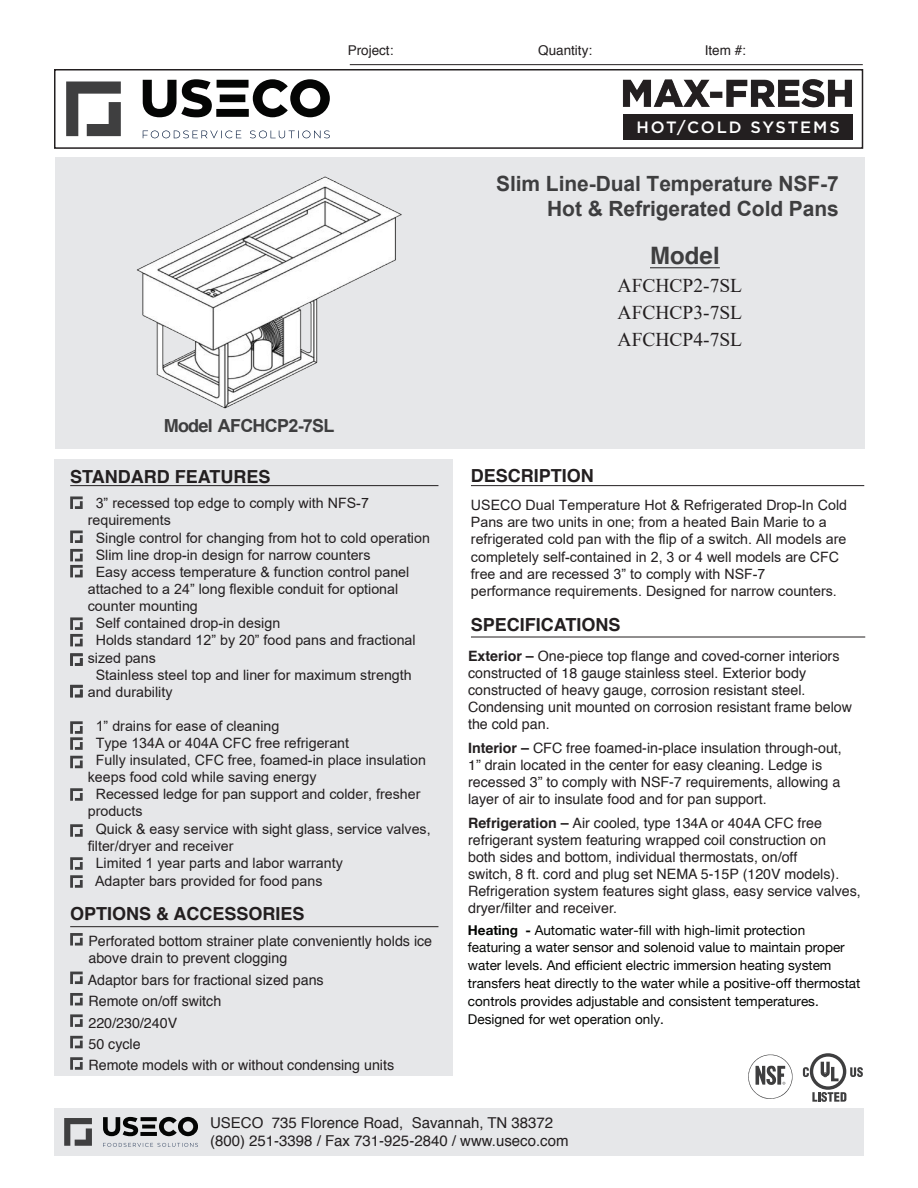
<style>
.page{position:relative;width:918px;height:1188px;background:#fff}
.page>*{position:absolute;margin:0;border:0;box-sizing:border-box;transform-origin:0 0}
.t1{font:700 24px "Helvetica";letter-spacing:.005em;color:#3e3e3f}
.t2{font:700 21px/25.2px "Arial";letter-spacing:-.005em;color:#3e3e3f;text-align:right}
.t3{font:19.5px/27px "Times New Roman";color:#231f20;text-align:justify}
.HEADER_w_Rule{font:700 18px "Helvetica";color:#231f20}
.t4{font:700 18px "Arial";letter-spacing:-.04em;color:#3e3e3f}
.t5{font:500 16.35px "Gotham";letter-spacing:.12em;color:#fff}
.t6{font:15px/18px "Helvetica";color:#231f20}
.HEADER_w_Rule-2{font:14.25px/17.2px "Arial";color:#231f20}
.t7{font:14.25px/17.1px "Helvetica";color:#231f20}
.t8{font:13.5px/17.9px "Helvetica Neue";color:#040503}
.t9{font:13.5px "Helvetica";color:#231f20}
.s1{font-family:"Helvetica"}
.s2{font-weight:700}
</style>
<div class="page">
<div style="left:54px;top:1108px;width:810px;height:48px;background:#e6e7e9"></div>
<svg style="left:143px;top:79px;width:187px;height:38px"></svg>
<svg style="left:143px;top:131px;width:187px;height:7px"></svg>
<svg style="left:66px;top:81px;width:55px;height:55px"></svg>
<div style="left:55px;top:158px;width:809px;height:291px;background:#e6e7e9"></div>
<svg style="left:103px;top:1117px;width:95px;height:19px"></svg>
<svg style="left:103px;top:1143px;width:95px;height:4px"></svg>
<svg style="left:64px;top:1118px;width:28px;height:28px"></svg>
<div style="left:54px;top:459px;width:399px;height:617px;background:#e6e7e9"></div>
<div style="left:54px;top:69px;width:809px;height:80px;border:2px solid #231f20"></div>
<hr style="left:350px;top:64px;width:513px;height:1px;background:#231f20">
<hr style="left:70px;top:926px;width:368px;height:1px;background:#231f20">
<svg style="left:70px;top:933px;width:13px;height:13px"></svg>
<svg style="left:70px;top:972px;width:13px;height:12px"></svg>
<svg style="left:70px;top:993px;width:13px;height:12px"></svg>
<svg style="left:70px;top:1014px;width:13px;height:13px"></svg>
<svg style="left:70px;top:1036px;width:13px;height:12px"></svg>
<svg style="left:70px;top:1057px;width:13px;height:13px"></svg>
<hr style="left:70px;top:485px;width:368px;height:1px;background:#231f20">
<svg style="left:70px;top:496px;width:13px;height:13px"></svg>
<svg style="left:70px;top:531px;width:13px;height:12px"></svg>
<svg style="left:70px;top:721px;width:13px;height:29px"></svg>
<svg style="left:70px;top:756px;width:13px;height:12px"></svg>
<svg style="left:70px;top:788px;width:13px;height:13px"></svg>
<hr style="left:471px;top:485px;width:393px;height:1px;background:#231f20">
<hr style="left:471px;top:637px;width:394px;height:1px;background:#231f20">
<svg style="left:748px;top:1054px;width:44px;height:45px"></svg>
<svg style="left:803px;top:1053px;width:60px;height:49px"></svg>
<img style="left:622px;top:74px;width:241px;height:37px">
<div style="left:624px;top:114px;width:229px;height:26px;background:#231f20"></div>
<svg style="left:70px;top:685px;width:13px;height:12px"></svg>
<svg style="left:70px;top:653px;width:13px;height:13px"></svg>
<svg style="left:70px;top:824px;width:13px;height:13px"></svg>
<hr style="left:650px;top:267px;width:70px;height:1px;background:#3e3e3f">
<svg style="left:70px;top:857px;width:13px;height:31px"></svg>
<svg style="left:70px;top:549px;width:13px;height:28px"></svg>
<img style="left:136px;top:176px;width:266px;height:233px">
<svg style="left:70px;top:617px;width:13px;height:29px"></svg>
<p class="t9" style="left:348px;top:40px;width:47px">Project:</p>
<p class="t9" style="left:538px;top:40px;width:56px">Quantity:</p>
<p class="t9" style="left:705px;top:40px;width:43px">Item #:</p>
<p class="t5" style="left:636px;top:116px;width:205px">HOT/COLD SYSTEMS</p>
<p class="t4" style="left:164px;top:413px;width:172px"><span class="s1">Model</span> AFCHCP2-7SL</p>
<p class="t2" style="left:496px;top:171px;width:344px">Slim Line-Dual Temperature NSF-7<br>Hot &amp; Refrigerated Cold Pans</p>
<p class="t1" style="left:650px;top:236px;width:71px">Model</p>
<p class="t3" style="left:618px;top:271px;width:126px">AFCHCP2-7SL AFCHCP3-7SL AFCHCP4-7SL</p>
<p class="HEADER_w_Rule" style="left:70px;top:462px;width:202px">STANDARD FEATURES</p>
<p class="HEADER_w_Rule" style="left:471px;top:461px;width:125px">DESCRIPTION</p>
<p class="HEADER_w_Rule-2" style="left:471px;top:496px;width:378px">USECO Dual Temperature Hot &amp; Refrigerated Drop-In Cold Pans are two units in one; from a heated Bain Marie to a refrigerated cold pan with the flip of a switch. All models are completely self-contained in 2, 3 or 4 well models are CFC free and are recessed 3” to comply with NSF-7 performance requirements. Designed for narrow counters.</p>
<p class="HEADER_w_Rule" style="left:471px;top:611px;width:151px">SPECIFICATIONS</p>
<p class="HEADER_w_Rule-2" style="left:96px;top:495px;width:275px">3” recessed top edge to comply with NFS-7</p>
<p class="HEADER_w_Rule-2" style="left:88px;top:512px;width:85px">requirements</p>
<p class="HEADER_w_Rule-2" style="left:96px;top:529px;width:336px">Single control for changing from hot to cold operation</p>
<p class="HEADER_w_Rule-2" style="left:96px;top:546px;width:276px">Slim line drop-in design for narrow counters</p>
<p class="HEADER_w_Rule-2" style="left:96px;top:563px;width:315px">Easy access temperature &amp; function control panel</p>
<p class="HEADER_w_Rule-2" style="left:88px;top:580px;width:312px">attached to a 24” long flexible conduit for optional</p>
<p class="HEADER_w_Rule-2" style="left:88px;top:597px;width:112px">counter mounting</p>
<p class="HEADER_w_Rule-2" style="left:96px;top:615px;width:186px">Self contained drop-in design</p>
<p class="HEADER_w_Rule-2" style="left:96px;top:632px;width:321px">Holds standard 12” by 20” food pans and fractional</p>
<p class="HEADER_w_Rule-2" style="left:88px;top:649px;width:70px">sized pans</p>
<p class="HEADER_w_Rule-2" style="left:96px;top:666px;width:317px">Stainless steel top and liner for maximum strength</p>
<p class="HEADER_w_Rule-2" style="left:88px;top:683px;width:86px">and durability</p>
<p class="HEADER_w_Rule-2" style="left:96px;top:717px;width:185px">1” drains for ease of cleaning</p>
<p class="HEADER_w_Rule-2" style="left:96px;top:734px;width:255px">Type 134A or 404A CFC free refrigerant</p>
<p class="HEADER_w_Rule-2" style="left:96px;top:751px;width:332px">Fully insulated, CFC free, foamed-in place insulation</p>
<p class="HEADER_w_Rule-2" style="left:88px;top:769px;width:230px">keeps food cold while saving energy</p>
<p class="HEADER_w_Rule-2" style="left:96px;top:786px;width:326px">Recessed ledge for pan support and colder, fresher</p>
<p class="HEADER_w_Rule-2" style="left:88px;top:803px;width:56px">products</p>
<p class="HEADER_w_Rule-2" style="left:96px;top:820px;width:336px">Quick &amp; easy service with sight glass, service valves,</p>
<p class="HEADER_w_Rule-2" style="left:88px;top:837px;width:147px">filter/dryer and receiver</p>
<p class="HEADER_w_Rule-2" style="left:96px;top:854px;width:249px">Limited 1 year parts and labor warranty</p>
<p class="t7" style="left:468px;top:647px;width:386px"><span class="s2">Exterior –</span> One-piece top flange and coved-corner interiors constructed of 18 gauge stainless steel. Exterior body constructed of heavy gauge, corrosion resistant steel.<br>Condensing unit mounted on corrosion resistant frame below the cold pan.</p>
<p class="t7" style="left:468px;top:740px;width:375px"><span class="s2">Interior –</span> CFC free foamed-in-place insulation through-out, 1” drain located in the center for easy cleaning. Ledge is recessed 3” to comply with NSF-7 requirements, allowing a layer of air to insulate food and for pan support.</p>
<p class="t7" style="left:468px;top:815px;width:394px"><span class="s2">Refrigeration –</span> Air cooled, type 134A or 404A CFC free refrigerant system featuring wrapped coil construction on<br>both sides and bottom, individual thermostats, on/off<br>switch, 8 ft. cord and plug set NEMA 5-15P (120V models).<br>Refrigeration system features sight glass, easy service valves, dryer/filter and receiver.</p>
<p class="t8" style="left:468px;top:921px;width:394px"><span class="s2">Heating -</span> Automatic water-fill with high-limit protection featuring a water sensor and solenoid value to maintain proper water levels. And efficient electric immersion heating system transfers heat directly to the water while a positive-off thermostat controls provides adjustable and consistent temperatures.<br>Designed for wet operation only.</p>
<p class="HEADER_w_Rule-2" style="left:95px;top:873px;width:229px">Adapter bars provided for food pans</p>
<p class="HEADER_w_Rule" style="left:70px;top:899px;width:236px">OPTIONS &amp; ACCESSORIES</p>
<p class="t7" style="left:88px;top:933px;width:345px">Perforated bottom strainer plate conveniently holds ice above drain to prevent clogging</p>
<p class="t7" style="left:88px;top:972px;width:238px">Adaptor bars for fractional sized pans</p>
<p class="t7" style="left:88px;top:993px;width:134px">Remote on/off switch</p>
<p class="t7" style="left:88px;top:1014px;width:90px">220/230/240V</p>
<p class="t7" style="left:88px;top:1036px;width:54px">50 cycle</p>
<p class="t7" style="left:88px;top:1057px;width:307px">Remote models with or without condensing units</p>
<p class="t6" style="left:210px;top:1114px;width:360px">USECO 735 Florence Road, Savannah, TN 38372 (800) 251-3398 / Fax 731-925-2840 / www.useco.com</p>
</div>
